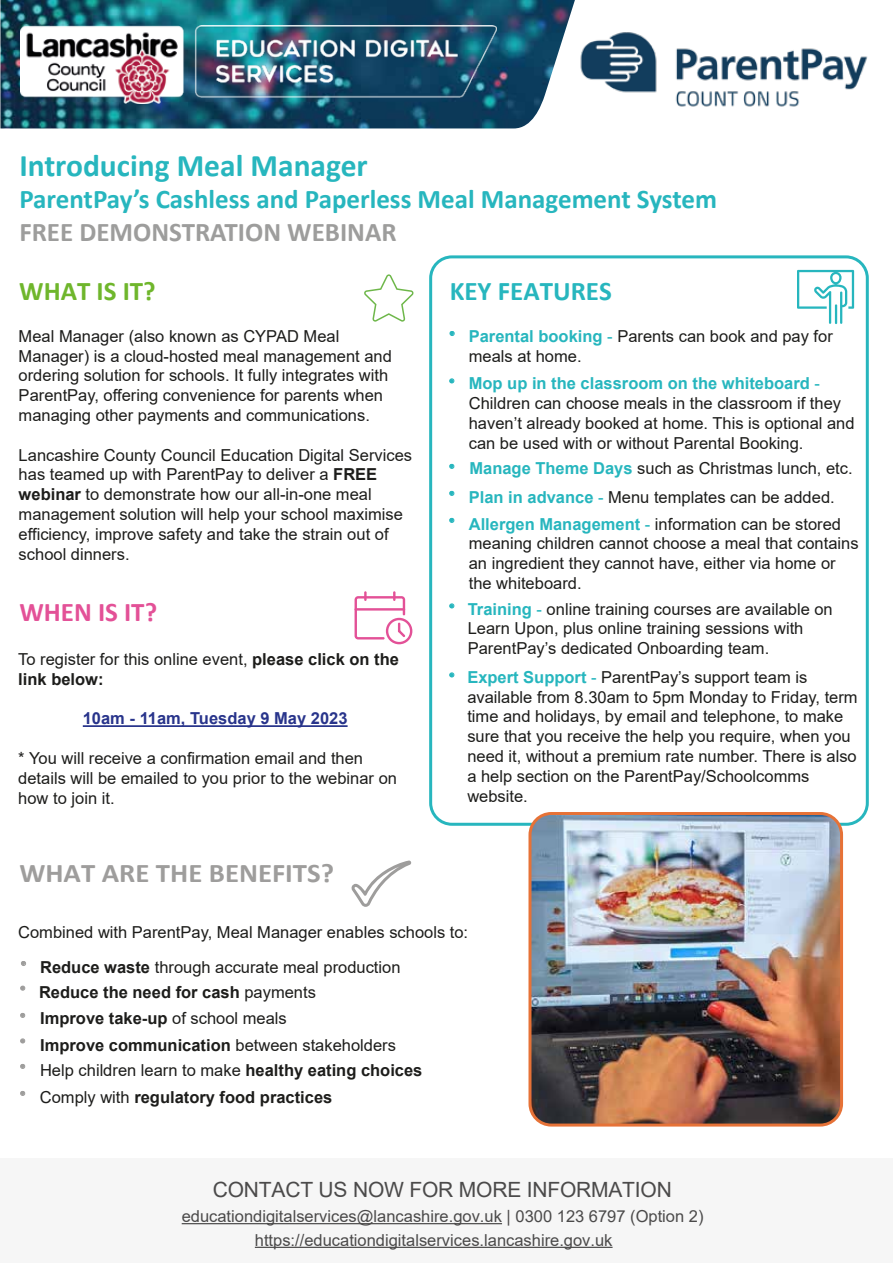
<style>
.page{position:relative;width:893px;height:1263px;background:#fff}
.page>*{position:absolute;margin:0;border:0;box-sizing:border-box;transform-origin:0 0}
.t1{font:700 31.5px "Calibri";color:#27b6be}
.t2{font:700 27px "Calibri";color:#27b6be}
.t3{font:700 27px "Calibri";color:#9d9d9c}
.t4{font:700 27px "Calibri";color:#9e9d9c;scale:1.07 1}
.t5{font:700 27px "Calibri";color:#6fb62c}
.t6{font:700 27px "Calibri";color:#e35197}
.t7{font:21px "Arial";letter-spacing:-.01em;color:#4b4a4a}
.t8{font:16.5px/19.8px "Arial";color:#1d1d1b}
.t9{font:16.5px/23.7px "Arial";color:#4b4a4a}
.t10{font:700 16.5px/27px "Arial";color:#1d1d1b}
.t11{font:700 16.5px "Arial";color:#28348b}
.t12{font:16.5px/27px "Arial";color:#27b6be}
.t13{font:16.5px "Arial";color:#9e9d9c}
.s1{font-weight:700}
.s2{font-weight:700;color:#27b6be}
.s3{color:#27b6be}
.s4{font-weight:400}
</style>
<div class="page">
<img style="left:0;top:0;width:575px;height:128px">
<img style="left:21px;top:25px;width:475px;height:78px">
<div style="left:0;top:1158px;width:893px;height:105px;background:#f6f6f6"></div>
<hr style="left:182px;top:1223px;width:320px;height:1px;background:#4b4a4a">
<hr style="left:255px;top:1247px;width:358px;height:1px;background:#4b4a4a">
<svg style="left:20px;top:985px;width:6px;height:6px"></svg>
<div style="left:429px;top:255px;width:440px;height:571px;border:3px solid #27b6be;border-radius:21px"></div>
<svg style="left:797px;top:270px;width:57px;height:54px"></svg>
<svg style="left:449px;top:331px;width:6px;height:5px"></svg>
<svg style="left:449px;top:463px;width:6px;height:6px"></svg>
<svg style="left:449px;top:378px;width:6px;height:6px"></svg>
<svg style="left:449px;top:490px;width:6px;height:6px"></svg>
<svg style="left:449px;top:517px;width:6px;height:6px"></svg>
<svg style="left:449px;top:603px;width:6px;height:6px"></svg>
<svg style="left:449px;top:672px;width:6px;height:6px"></svg>
<hr style="left:83px;top:725px;width:265px;height:2px;background:#28348b">
<svg style="left:355px;top:591px;width:57px;height:53px"></svg>
<svg style="left:364px;top:274px;width:50px;height:48px"></svg>
<svg style="left:351px;top:860px;width:61px;height:47px"></svg>
<svg style="left:21px;top:961px;width:5px;height:5px"></svg>
<svg style="left:20px;top:1013px;width:6px;height:5px"></svg>
<svg style="left:20px;top:1038px;width:6px;height:6px"></svg>
<svg style="left:20px;top:1064px;width:6px;height:5px"></svg>
<svg style="left:20px;top:1091px;width:6px;height:5px"></svg>
<img style="left:580px;top:32px;width:288px;height:75px">
<img style="left:530px;top:816px;width:311px;height:309px">
<div style="left:528px;top:812px;width:315px;height:314px;border:3px solid #e67237;border-radius:21px"></div>
<h1 class="t1" style="left:19px;top:143px;width:350px">Introducing Meal Manager</h1>
<h2 class="t2" style="left:19px;top:180px;width:699px">ParentPay’s Cashless and Paperless Meal Management System</h2>
<h2 class="t3" style="left:19px;top:213px;width:379px">FREE DEMONSTRATION WEBINAR</h2>
<h2 class="t5" style="left:19px;top:271px;width:138px">WHAT IS IT?</h2>
<p class="t8" style="left:19px;top:326px;width:375px">Meal Manager (also known as CYPAD Meal Manager) is a cloud-hosted meal management and ordering solution for schools. It fully integrates with ParentPay, offering convenience for parents when managing other payments and communications.</p>
<p class="t8" style="left:19px;top:445px;width:395px">Lancashire County Council Education Digital Services has teamed up with ParentPay to deliver a <span class="s1">FREE webinar</span> to demonstrate how our all-in-one meal management solution will help your school maximise efficiency, improve safety and take the strain out of school dinners.</p>
<h2 class="t6" style="left:19px;top:593px;width:139px">WHEN IS IT?</h2>
<p class="t8" style="left:18px;top:649px;width:382px">To register for this online event, <span class="s1">please click on the link below:</span></p>
<p class="t11" style="left:83px;top:707px;width:266px">10am - 11am, Tuesday 9 May 2023</p>
<p class="t8" style="left:18px;top:748px;width:380px">* You will receive a confirmation email and then details will be emailed to you prior to the webinar on how to join it.</p>
<h2 class="t4" style="left:19px;top:853px;width:296px">WHAT ARE THE BENEFITS?</h2>
<h2 class="t2" style="left:450px;top:272px;width:164px">KEY FEATURES</h2>
<p class="t8" style="left:469px;top:326px;width:366px"><span class="s2">Parental booking</span> <span class="s3">-</span> Parents can book and pay for meals at home.</p>
<p class="t12" style="left:449px;top:320px;width:7px">•</p>
<p class="t12" style="left:449px;top:367px;width:7px">•</p>
<p class="t12" style="left:449px;top:453px;width:7px">•</p>
<p class="t12" style="left:449px;top:480px;width:7px">• •</p>
<p class="t12" style="left:449px;top:592px;width:7px">•</p>
<p class="t12" style="left:449px;top:661px;width:7px">•</p>
<p class="t8" style="left:469px;top:373px;width:387px"><span class="s2">Mop up in the classroom on the whiteboard</span> <span class="s3">- </span>Children can choose meals in the classroom if they haven’t already booked at home. This is optional and can be used with or without Parental Booking.</p>
<p class="t8" style="left:469px;top:454px;width:385px;line-height:28.7px"><span class="s2">Manage Theme Days</span> such as Christmas lunch, etc.<br><span class="s2">Plan in advance</span> <span class="s3">-</span> Menu templates can be added.</p>
<p class="t8" style="left:469px;top:514px;width:391px"><span class="s2">Allergen Management</span> <span class="s3">-</span> information can be stored meaning children cannot choose a meal that contains an ingredient they cannot have, either via home or the whiteboard.</p>
<p class="t8" style="left:468px;top:599px;width:366px"><span class="s2">Training</span> <span class="s3">-</span> online training courses are available on<br>Learn Upon, plus online training sessions with<br>ParentPay’s dedicated Onboarding team.</p>
<p class="t8" style="left:467px;top:667px;width:392px"><span class="s2">Expert Support</span> <span class="s3">-</span> ParentPay’s support team is available from 8.30am to 5pm Monday to Friday, term time and holidays, by email and telephone, to make sure that you receive the help you require, when you need it, without a premium rate number. There is also a help section on the ParentPay/Schoolcomms website.</p>
<p class="t8" style="left:18px;top:922px;width:451px">Combined with ParentPay, Meal Manager enables schools to:</p>
<p class="t8" style="left:39px;top:954px;width:363px;line-height:25px;text-indent:-18px"><sup>•</sup> <span class="s1">Reduce waste</span> through accurate meal production<br><span class="s1">Reduce the need for cash</span> payments</p>
<p class="t10" style="left:40px;top:1005px;width:357px;text-indent:-20px"><sup>•</sup> Improve take-up <span class="s4">of school meals<br></span>Improve communication <span class="s4">between stakeholders</span></p>
<p class="t13" style="left:20px;top:977px;width:7px">•</p>
<p class="t13" style="left:20px;top:1029px;width:7px">•</p>
<p class="t8" style="left:20px;top:1060px;width:404px"><sup>•</sup> Help children learn to make <span class="s1">healthy eating choices</span></p>
<p class="t10" style="left:20px;top:1083px;width:314px"><sup>•</sup> <span class="s4">Comply with</span> regulatory food practices</p>
<p class="t7" style="left:213px;top:1175px;width:461px">CONTACT US NOW FOR MORE INFORMATION</p>
<p class="t9" style="left:255px;top:1204px;width:450px;text-indent:-73px">educationdigitalservices@lancashire.gov.uk | 0300 123 6797 (Option 2) https://educationdigitalservices.lancashire.gov.uk</p>
</div>
